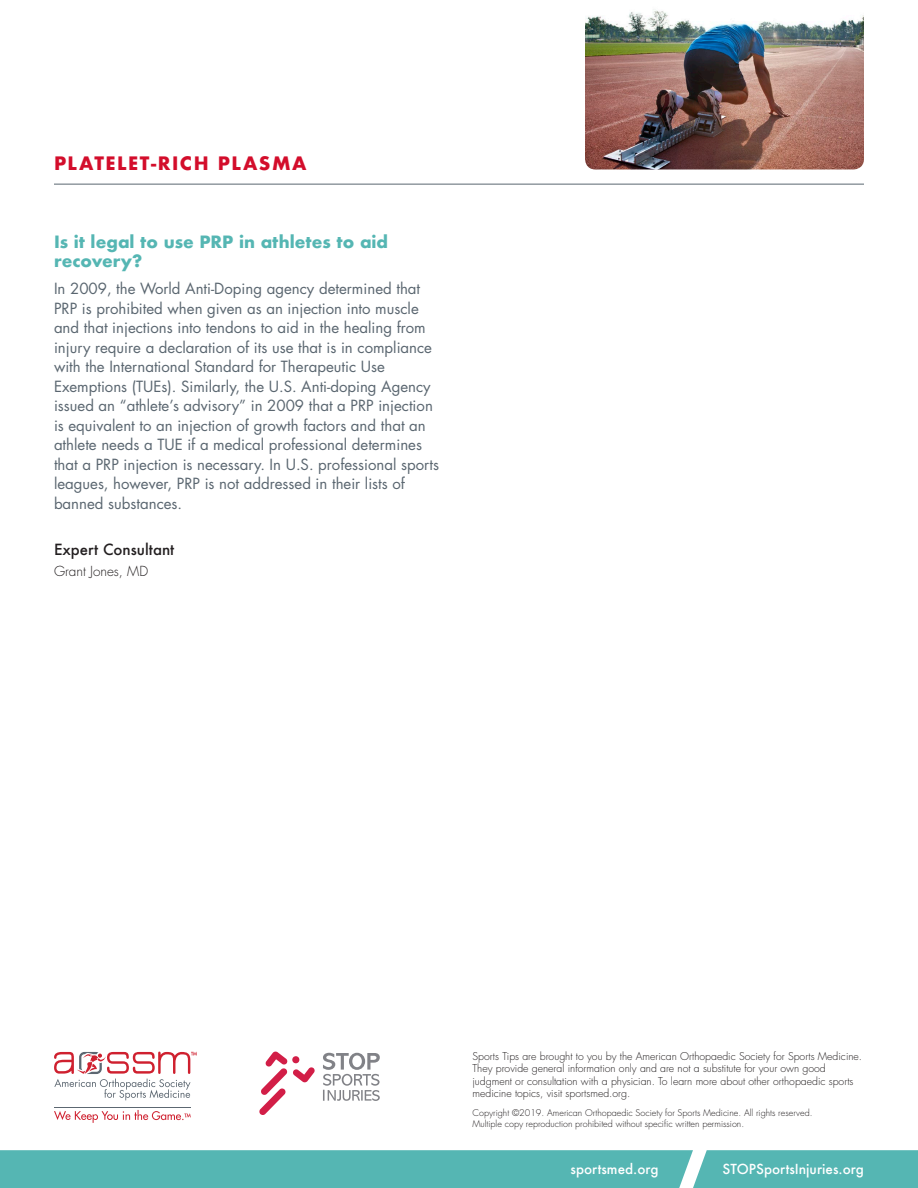
<style>
.page{position:relative;width:918px;height:1188px;background:#fff}
.page>*{position:absolute;margin:0;border:0;box-sizing:border-box;transform-origin:0 0}
.Header_2{font:700 18px "Futura";letter-spacing:.08em;color:#d30d2b}
.Subhead_1{font:700 16.5px/19.8px "Futura";color:#55b6b3}
.Text{font:15px/19.5px "Futura";color:#5a6670}
.Ref_Sub{font:500 15px "Futura";color:#231f20}
.t1{font:500 13.5px "Futura";color:#fff}
.Reference{font:300 13.5px "Futura";color:#231f20}
.t2{font:300 10.5px/12.6px "Futura";color:#231f20}
.t3{font:300 9px/10.8px "Futura";color:#231f20}
</style>
<div class="page">
<div style="left:0;top:1150px;width:918px;height:38px;background:#55b6b3"></div>
<hr style="left:54px;top:1107px;width:137px;height:1px;background:#5c6771">
<svg style="left:54px;top:1110px;width:137px;height:13px"></svg>
<svg style="left:54px;top:1052px;width:143px;height:48px"></svg>
<svg style="left:259px;top:1052px;width:56px;height:63px"></svg>
<svg style="left:323px;top:1053px;width:57px;height:48px"></svg>
<hr style="left:54px;top:184px;width:810px;height:1px;background:#5a6670">
<img style="left:585px;top:10px;width:279px;height:160px">
<p class="Header_2" style="left:54px;top:150px;width:254px">PLATELET-RICH PLASMA</p>
<p class="Subhead_1" style="left:54px;top:232px;width:336px">Is it legal to use PRP in athletes to aid recovery?</p>
<p class="Text" style="left:54px;top:279px;width:387px">In 2009, the World Anti-Doping agency determined that PRP is prohibited when given as an injection into muscle and that injections into tendons to aid in the healing from injury require a declaration of its use that is in compliance with the International Standard for Therapeutic Use Exemptions (TUEs). Similarly, the U.S. Anti-doping Agency issued an “athlete’s advisory” in 2009 that a PRP injection is equivalent to an injection of growth factors and that an athlete needs a TUE if a medical professional determines that a PRP injection is necessary. In U.S. professional sports leagues, however, PRP is not addressed in their lists of banned substances.</p>
<p class="Ref_Sub" style="left:54px;top:540px;width:122px">Expert Consultant</p>
<p class="Reference" style="left:54px;top:563px;width:96px">Grant Jones, MD</p>
<p class="t2" style="left:472px;top:1050px;width:391px">Sports Tips are brought to you by the American Orthopaedic Society for Sports Medicine.<br>They provide general information only and are not a substitute for your own good judgment or consultation with a physician. To learn more about other orthopaedic sports medicine topics, visit sportsmed.org.</p>
<p class="t3" style="left:472px;top:1107px;width:342px">Copyright ©2019. American Orthopaedic Society for Sports Medicine. All rights reserved.<br>Multiple copy reproduction prohibited without specific written permission.</p>
<p class="t1" style="left:571px;top:1160px;width:90px">sportsmed.org</p>
<p class="t1" style="left:723px;top:1160px;width:143px">STOPSportsInjuries.org</p>
</div>
